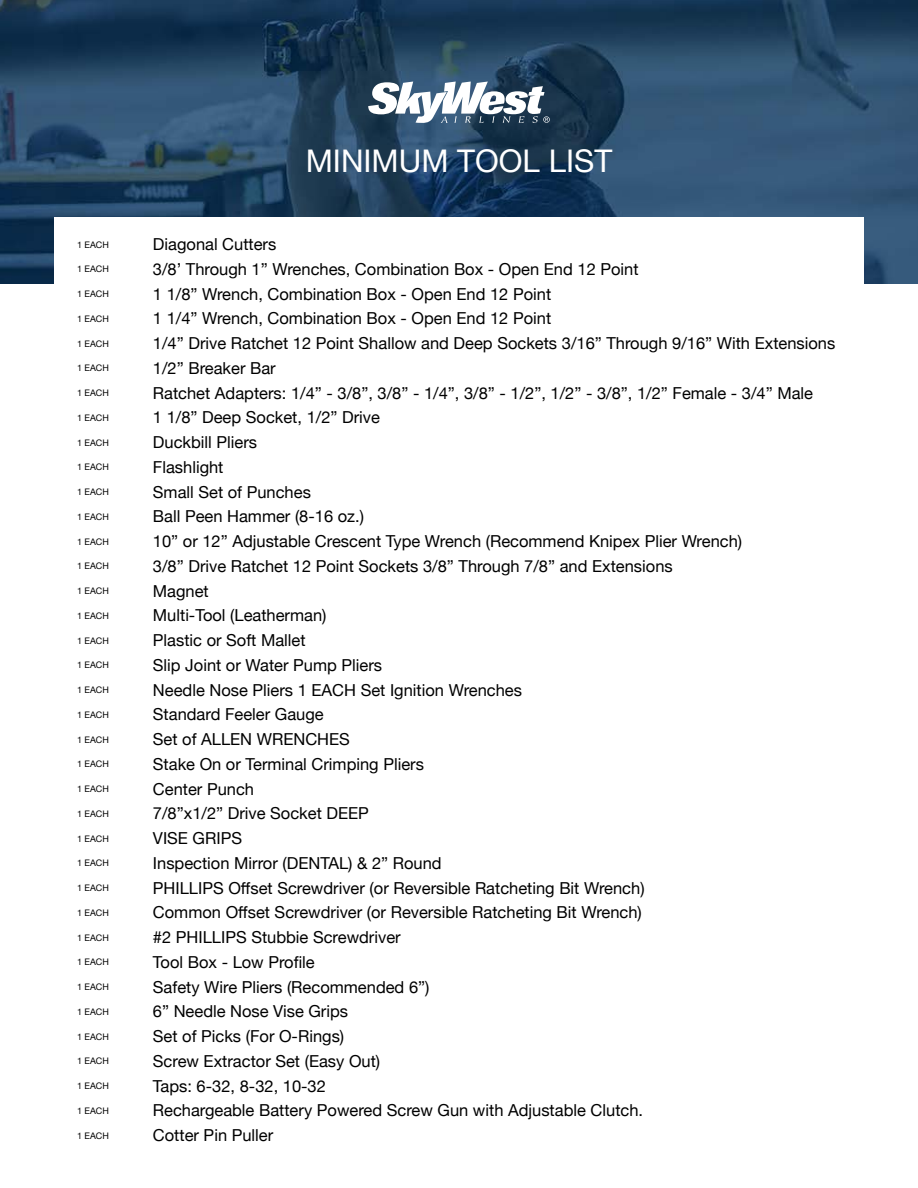
<style>
.page{position:relative;width:918px;height:1188px;background:#fff}
.page>*{position:absolute;margin:0;border:0;box-sizing:border-box;transform-origin:0 0}
.t1{font:31.2px "Helvetica Neue";color:#fff}
.t2{font:16.5px/24.8px "Helvetica Neue";color:#000}
.t3{font:9px "Helvetica Neue";color:#000}
</style>
<div class="page">
<img style="left:0;top:0;width:918px;height:284px">
<div style="left:54px;top:218px;width:810px;height:916px;background:#fff"></div>
<svg style="left:368px;top:82px;width:182px;height:41px"></svg>
<p class="t3" style="left:77px;top:238px;width:33px">1 EACH</p>
<p class="t3" style="left:77px;top:263px;width:33px">1 EACH</p>
<p class="t3" style="left:77px;top:287px;width:33px">1 EACH</p>
<p class="t3" style="left:77px;top:312px;width:33px">1 EACH</p>
<p class="t3" style="left:77px;top:337px;width:33px">1 EACH</p>
<p class="t3" style="left:77px;top:362px;width:33px">1 EACH</p>
<p class="t3" style="left:77px;top:386px;width:33px">1 EACH</p>
<p class="t3" style="left:77px;top:411px;width:33px">1 EACH</p>
<p class="t3" style="left:77px;top:436px;width:33px">1 EACH</p>
<p class="t3" style="left:77px;top:461px;width:33px">1 EACH</p>
<p class="t3" style="left:77px;top:485px;width:33px">1 EACH</p>
<p class="t3" style="left:77px;top:510px;width:33px">1 EACH</p>
<p class="t3" style="left:77px;top:535px;width:33px">1 EACH</p>
<p class="t3" style="left:77px;top:560px;width:33px">1 EACH</p>
<p class="t3" style="left:77px;top:584px;width:33px">1 EACH</p>
<p class="t3" style="left:77px;top:609px;width:33px">1 EACH</p>
<p class="t3" style="left:77px;top:634px;width:33px">1 EACH</p>
<p class="t3" style="left:77px;top:659px;width:33px">1 EACH</p>
<p class="t3" style="left:77px;top:683px;width:33px">1 EACH</p>
<p class="t3" style="left:77px;top:708px;width:33px">1 EACH</p>
<p class="t3" style="left:77px;top:733px;width:33px">1 EACH</p>
<p class="t3" style="left:77px;top:758px;width:33px">1 EACH</p>
<p class="t3" style="left:77px;top:782px;width:33px">1 EACH</p>
<p class="t3" style="left:77px;top:807px;width:33px">1 EACH</p>
<p class="t3" style="left:77px;top:832px;width:33px">1 EACH</p>
<p class="t3" style="left:77px;top:857px;width:33px">1 EACH</p>
<p class="t3" style="left:77px;top:881px;width:33px">1 EACH</p>
<p class="t3" style="left:77px;top:906px;width:33px">1 EACH</p>
<p class="t3" style="left:77px;top:931px;width:33px">1 EACH</p>
<p class="t3" style="left:77px;top:956px;width:33px">1 EACH</p>
<p class="t3" style="left:77px;top:980px;width:33px">1 EACH</p>
<p class="t3" style="left:77px;top:1005px;width:33px">1 EACH</p>
<p class="t3" style="left:77px;top:1030px;width:33px">1 EACH</p>
<p class="t3" style="left:77px;top:1055px;width:33px">1 EACH</p>
<p class="t3" style="left:77px;top:1079px;width:33px">1 EACH</p>
<p class="t3" style="left:77px;top:1104px;width:33px">1 EACH</p>
<p class="t3" style="left:77px;top:1129px;width:33px">1 EACH</p>
<h1 class="t1" style="left:306px;top:138px;width:308px">MINIMUM TOOL LIST</h1>
<p class="t2" style="left:153px;top:233px;width:684px">Diagonal Cutters<br>3/8’ Through 1” Wrenches, Combination Box - Open End 12 Point<br>1 1/8” Wrench, Combination Box - Open End 12 Point<br>1 1/4” Wrench, Combination Box - Open End 12 Point<br>1/4” Drive Ratchet 12 Point Shallow and Deep Sockets 3/16” Through 9/16” With Extensions 1/2” Breaker Bar<br>Ratchet Adapters: 1/4” - 3/8”, 3/8” - 1/4”, 3/8” - 1/2”, 1/2” - 3/8”, 1/2” Female - 3/4” Male<br>1 1/8” Deep Socket, 1/2” Drive<br>Duckbill Pliers<br>Flashlight<br>Small Set of Punches<br>Ball Peen Hammer (8-16 oz.)<br>10” or 12” Adjustable Crescent Type Wrench (Recommend Knipex Plier Wrench)<br>3/8” Drive Ratchet 12 Point Sockets 3/8” Through 7/8” and Extensions<br>Magnet<br>Multi-Tool (Leatherman)<br>Plastic or Soft Mallet<br>Slip Joint or Water Pump Pliers<br>Needle Nose Pliers 1 EACH Set Ignition Wrenches<br>Standard Feeler Gauge<br>Set of ALLEN WRENCHES<br>Stake On or Terminal Crimping Pliers<br>Center Punch<br>7/8”x1/2” Drive Socket DEEP<br>VISE GRIPS<br>Inspection Mirror (DENTAL) &amp; 2” Round<br>PHILLIPS Offset Screwdriver (or Reversible Ratcheting Bit Wrench)<br>Common Offset Screwdriver (or Reversible Ratcheting Bit Wrench)<br>#2 PHILLIPS Stubbie Screwdriver<br>Tool Box - Low Profile<br>Safety Wire Pliers (Recommended 6”)<br>6” Needle Nose Vise Grips<br>Set of Picks (For O-Rings)<br>Screw Extractor Set (Easy Out)<br>Taps: 6-32, 8-32, 10-32<br>Rechargeable Battery Powered Screw Gun with Adjustable Clutch.<br>Cotter Pin Puller</p>
</div>
